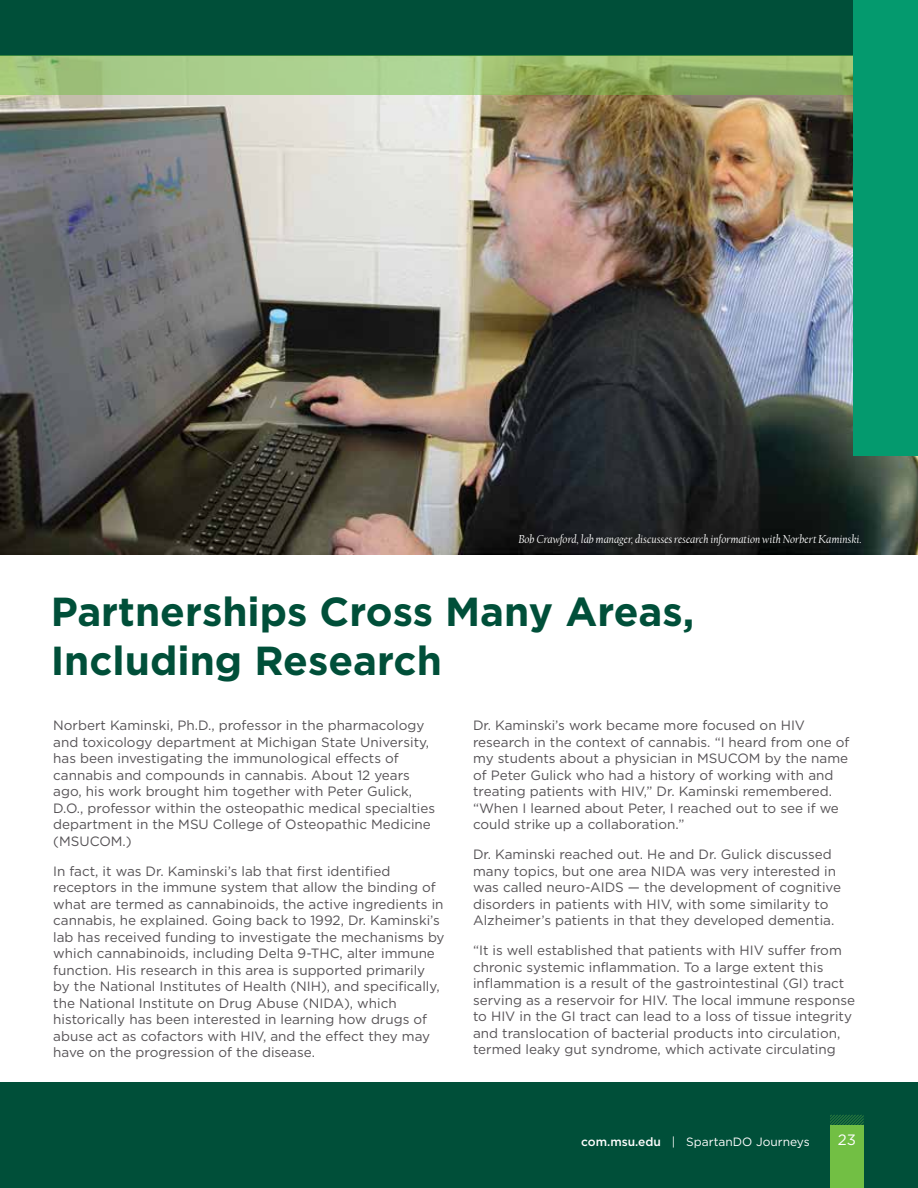
<style>
.page{position:relative;width:918px;height:1188px;background:#fff}
.page>*{position:absolute;margin:0;border:0;box-sizing:border-box;transform-origin:0 0}
.t1{font:700 40.5px/48.6px "Gotham";color:#004f39}
.t2{font:15px "Gotham";color:#fff}
.t3{font:13.5px/16.5px "Gotham";color:#555255}
.t4{font:italic 12px "Californian FB";color:#fff}
.t5{font:12px "Gotham";color:#fff}
.s1{font-weight:500}
</style>
<div class="page">
<img style="left:0;top:95px;width:918px;height:459px">
<div style="left:0;top:0;width:918px;height:55px;background:#004f39"></div>
<svg style="left:0;top:55px;width:853px;height:40px;background:#9bbe77"></svg>
<div style="left:853px;top:0;width:65px;height:456px;background:#049a6e"></div>
<div style="left:0;top:1082px;width:918px;height:106px;background:#004f39"></div>
<svg style="left:830px;top:1115px;width:34px;height:11px"></svg>
<div style="left:830px;top:1126px;width:34px;height:62px;background:#72bf44"></div>
<p class="t4" style="left:518px;top:532px;width:345px">Bob Crawford, lab manager, discusses research information with Norbert Kaminski.</p>
<h1 class="t1" style="left:51px;top:588px;width:645px">Partnerships Cross Many Areas,<br>Including Research</h1>
<p class="t3" style="left:473px;top:717px;width:378px">Dr. Kaminski’s work became more focused on HIV research in the context of cannabis. “I heard from one of my students about a physician in MSUCOM by the name of Peter Gulick who had a history of working with and treating patients with HIV,” Dr. Kaminski remembered. “When I learned about Peter, I reached out to see if we could strike up a collaboration.”</p>
<p class="t3" style="left:473px;top:846px;width:370px">Dr. Kaminski reached out. He and Dr. Gulick discussed many topics, but one area NIDA was very interested in was called neuro-AIDS — the development of cognitive disorders in patients with HIV, with some similarity to Alzheimer’s patients in that they developed dementia.</p>
<p class="t3" style="left:473px;top:942px;width:383px">“It is well established that patients with HIV suffer from chronic systemic inflammation. To a large extent this inflammation is a result of the gastrointestinal (GI) tract serving as a reservoir for HIV. The local immune response to HIV in the GI tract can lead to a loss of tissue integrity and translocation of bacterial products into circulation, termed leaky gut syndrome, which activate circulating</p>
<p class="t3" style="left:53px;top:717px;width:383px">Norbert Kaminski, Ph.D., professor in the pharmacology and toxicology department at Michigan State University, has been investigating the immunological effects of cannabis and compounds in cannabis. About 12 years ago, his work brought him together with Peter Gulick, D.O., professor within the osteopathic medical specialties department in the MSU College of Osteopathic Medicine (MSUCOM.)</p>
<p class="t3" style="left:53px;top:862px;width:393px">In fact, it was Dr. Kaminski’s lab that first identified receptors in the immune system that allow the binding of what are termed as cannabinoids, the active ingredients in cannabis, he explained. Going back to 1992, Dr. Kaminski’s lab has received funding to investigate the mechanisms by which cannabinoids, including Delta 9-THC, alter immune function. His research in this area is supported primarily by the National Institutes of Health (NIH), and specifically, the National Institute on Drug Abuse (NIDA), which historically has been interested in learning how drugs of abuse act as cofactors with HIV, and the effect they may have on the progression of the disease.</p>
<p class="t5" style="left:581px;top:1134px;width:230px"><span class="s1">com.msu.edu</span> | SpartanDO Journeys</p>
<p class="t2" style="left:838px;top:1130px;width:20px">23</p>
</div>
